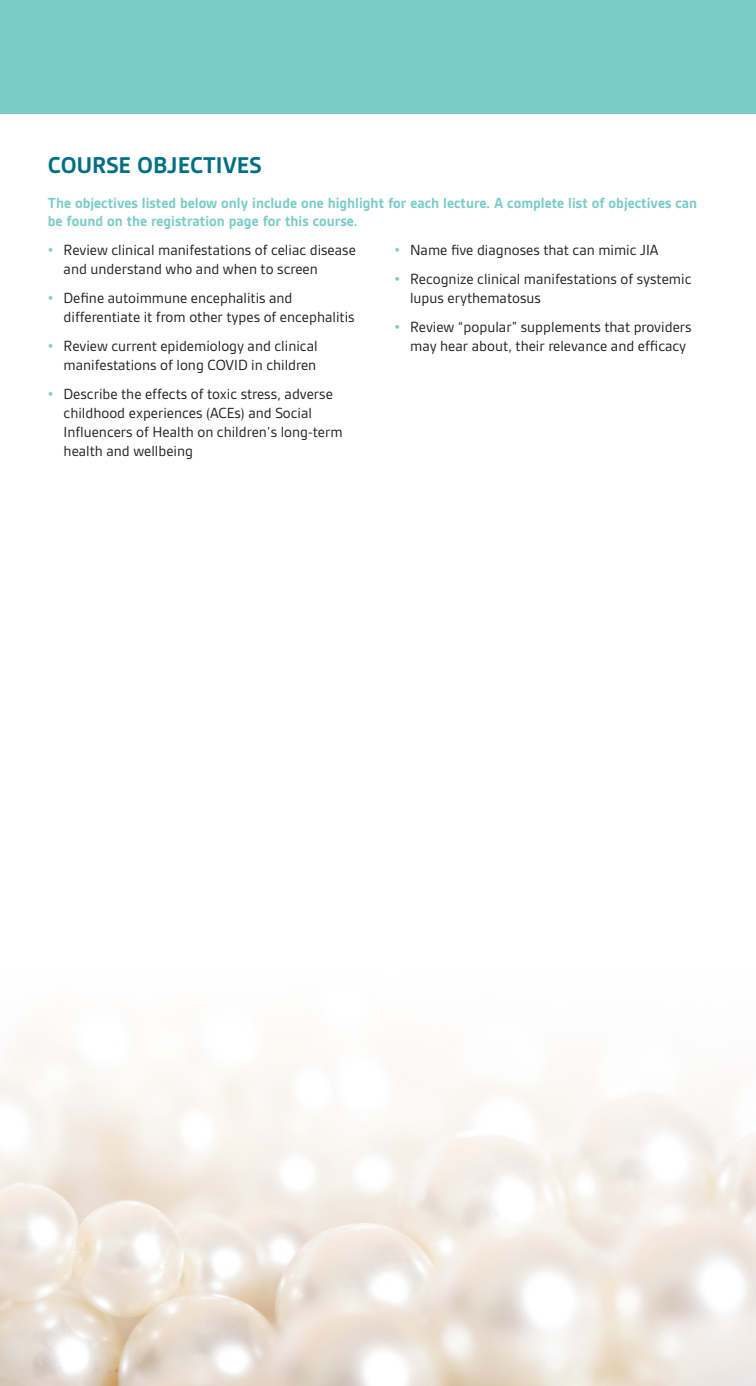
<style>
.page{position:relative;width:756px;height:1386px;background:#fff}
.page>*{position:absolute;margin:0;border:0;box-sizing:border-box;transform-origin:0 0}
.t1{font:700 24.5px "Gesta";color:#006f83}
.t2{font:15.75px/18.9px "Gesta";color:#231f20}
.t3{font:700 15.75px/18.9px "Gesta";color:#7accc8}
.s1{font-weight:700;color:#7accc8}
</style>
<div class="page">
<div style="left:0;top:0;width:756px;height:113px;background:#7accc8"></div>
<img style="left:0;top:1038px;width:756px;height:348px">
<h1 class="t1" style="left:48px;top:152px;width:215px">COURSE OBJECTIVES</h1>
<p class="t3" style="left:48px;top:193px;width:651px">The objectives listed below only include one highlight for each lecture. A complete list of objectives can be found on the registration page for this course.</p>
<p class="t2" style="left:64px;top:241px;width:294px;text-indent:-16px"><span class="s1">•</span> Review clinical manifestations of celiac disease and understand who and when to screen</p>
<p class="t2" style="left:64px;top:289px;width:293px;text-indent:-16px"><span class="s1">•</span> Define autoimmune encephalitis and differentiate it from other types of encephalitis</p>
<p class="t2" style="left:48px;top:337px;width:271px;text-align:right"><span class="s1">•</span> Review current epidemiology and clinical manifestations of long COVID in children</p>
<p class="t2" style="left:64px;top:385px;width:280px;text-indent:-16px"><span class="s1">•</span> Describe the effects of toxic stress, adverse childhood experiences (ACEs) and Social Influencers of Health on children’s long-term health and wellbeing</p>
<p class="t2" style="left:394px;top:241px;width:266px"><span class="s1">•</span> Name five diagnoses that can mimic JIA</p>
<p class="t2" style="left:410px;top:270px;width:283px;text-indent:-16px"><span class="s1">•</span> Recognize clinical manifestations of systemic lupus erythematosus</p>
<p class="t2" style="left:410px;top:318px;width:283px;text-indent:-16px"><span class="s1">•</span> Review “popular” supplements that providers may hear about, their relevance and efficacy</p>
</div>
